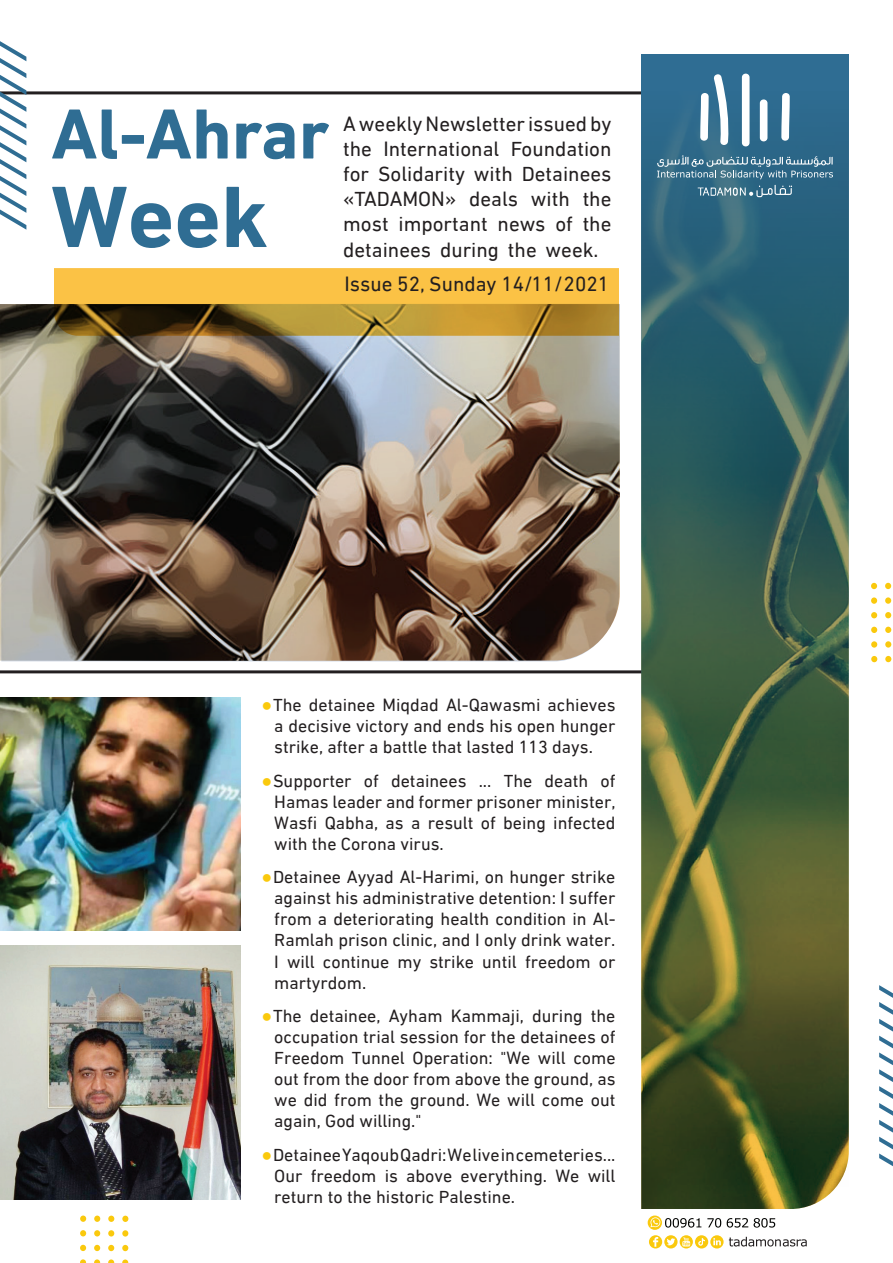
<style>
.page{position:relative;width:893px;height:1263px;background:#fff}
.page>*{position:absolute;margin:0;border:0;box-sizing:border-box;transform-origin:0 0}
.t1{font:700 88.5px "DIN Next LTW23";color:#2f6d93}
.t2{font:700 72px "DIN Next LTW23";color:#2f6d93}
.t3{font:21px/25.2px "DIN Next LTW23";color:#231f20;text-align:right}
.t4{font:18px/21px "DIN Next LTW23";color:#231f20}
.s1{font-family:"Arial";color:#fac90d}
</style>
<div class="page">
<svg style="left:0;top:91px;width:641px;height:582px"></svg>
<img style="left:1px;top:303px;width:618px;height:358px">
<svg style="left:54px;top:268px;width:565px;height:68px;background:#c79b37"></svg>
<svg style="left:0;top:41px;width:26px;height:189px"></svg>
<svg style="left:885px;top:583px;width:6px;height:6px"></svg>
<div style="left:885px;top:597px;width:6px;height:7px;background:#fac90d;border-radius:50%"></div>
<svg style="left:885px;top:612px;width:6px;height:6px"></svg>
<svg style="left:885px;top:627px;width:6px;height:6px"></svg>
<div style="left:885px;top:641px;width:6px;height:7px;background:#fac90d;border-radius:50%"></div>
<svg style="left:885px;top:656px;width:6px;height:6px"></svg>
<svg style="left:871px;top:583px;width:6px;height:6px"></svg>
<div style="left:871px;top:597px;width:6px;height:7px;background:#fac90d;border-radius:50%"></div>
<svg style="left:871px;top:612px;width:6px;height:6px"></svg>
<svg style="left:871px;top:627px;width:6px;height:6px"></svg>
<div style="left:871px;top:641px;width:6px;height:7px;background:#fac90d;border-radius:50%"></div>
<svg style="left:871px;top:656px;width:6px;height:6px"></svg>
<svg style="left:879px;top:985px;width:14px;height:181px"></svg>
<img style="left:641px;top:54px;width:208px;height:1155px">
<svg style="left:742px;top:74px;width:7px;height:72px"></svg>
<svg style="left:760px;top:99px;width:7px;height:42px"></svg>
<svg style="left:781px;top:93px;width:9px;height:48px"></svg>
<svg style="left:700px;top:74px;width:29px;height:71px"></svg>
<svg style="left:698px;top:185px;width:94px;height:12px"></svg>
<svg style="left:657px;top:155px;width:176px;height:24px;background:#55849c"></svg>
<svg style="left:707px;top:1218px;width:14px;height:9px"></svg>
<svg style="left:727px;top:1218px;width:21px;height:9px"></svg>
<svg style="left:754px;top:1218px;width:21px;height:9px"></svg>
<svg style="left:648px;top:1215px;width:14px;height:15px"></svg>
<svg style="left:650px;top:1217px;width:51px;height:10px"></svg>
<svg style="left:649px;top:1235px;width:158px;height:13px"></svg>
<div style="left:80px;top:1215px;width:6px;height:7px;background:#fac90d;border-radius:50%"></div>
<svg style="left:80px;top:1230px;width:6px;height:6px"></svg>
<svg style="left:80px;top:1245px;width:6px;height:6px"></svg>
<svg style="left:80px;top:1259px;width:6px;height:4px"></svg>
<div style="left:94px;top:1215px;width:6px;height:7px;background:#fac90d;border-radius:50%"></div>
<svg style="left:94px;top:1230px;width:6px;height:6px"></svg>
<svg style="left:94px;top:1245px;width:6px;height:6px"></svg>
<svg style="left:94px;top:1259px;width:6px;height:4px"></svg>
<div style="left:108px;top:1215px;width:6px;height:7px;background:#fac90d;border-radius:50%"></div>
<svg style="left:108px;top:1230px;width:6px;height:6px"></svg>
<svg style="left:108px;top:1245px;width:6px;height:6px"></svg>
<svg style="left:108px;top:1259px;width:6px;height:4px"></svg>
<div style="left:122px;top:1215px;width:6px;height:7px;background:#fac90d;border-radius:50%"></div>
<svg style="left:122px;top:1230px;width:6px;height:6px"></svg>
<svg style="left:122px;top:1245px;width:6px;height:6px"></svg>
<svg style="left:122px;top:1259px;width:6px;height:4px"></svg>
<img style="left:0;top:697px;width:240px;height:233px">
<img style="left:0;top:946px;width:240px;height:253px">
<h2 class="t2" style="left:51px;top:92px;width:280px">Al-Ahrar</h2>
<h1 class="t1" style="left:51px;top:165px;width:218px">Week</h1>
<p class="t3" style="left:343px;top:111px;width:270px">AweeklyNewsletterissuedby<br>Foundation</p>
<p class="t3" style="left:343px;top:136px;width:30px">the</p>
<p class="t3" style="left:343px;top:161px;width:270px">for Solidarity with Detainees</p>
<p class="t3" style="left:583px;top:186px;width:30px">the</p>
<p class="t3" style="left:383px;top:136px;width:117px">International</p>
<p class="t3" style="left:343px;top:186px;width:115px">«TADAMON»</p>
<p class="t3" style="left:469px;top:186px;width:51px">deals</p>
<p class="t3" style="left:531px;top:186px;width:40px">with</p>
<p class="t3" style="left:398px;top:212px;width:91px">important</p>
<p class="t3" style="left:555px;top:212px;width:19px">of</p>
<p class="t3" style="left:583px;top:212px;width:30px">the</p>
<p class="t3" style="left:343px;top:212px;width:257px;text-align:left">most<br>detainees during the week.</p>
<p class="t3" style="left:344px;top:271px;width:266px">Issue 52, Sunday 14/11/2021</p>
<p class="t3" style="left:498px;top:212px;width:49px">news</p>
<p class="t4" style="left:274px;top:694px;width:343px;text-align:justify;text-indent:-13px"><span class="s1">●</span>The detainee Miqdad Al-Qawasmi achieves a decisive victory and ends his open hunger strike, after a battle that lasted 113 days.</p>
<p class="t4" style="left:600px;top:770px;width:17px">of</p>
<p class="t4" style="left:274px;top:770px;width:343px;text-indent:-13px"><span class="s1">●</span>Supporter<br>Hamas leader and former prisoner minister,<br>Wasfi Qabha, as a result of being infected with the Corona virus.</p>
<p class="t4" style="left:261px;top:867px;width:355px;text-align:right"><span class="s1">●</span>Detainee Ayyad Al-Harimi, on hunger strike against his administrative detention I: suffer</p>
<p class="t4" style="left:274px;top:930px;width:343px">Ramlah prison clinic, and I only drink water.</p>
<p class="t4" style="left:364px;top:770px;width:17px">of</p>
<p class="t4" style="left:391px;top:770px;width:77px">detainees</p>
<p class="t4" style="left:504px;top:770px;width:30px">The</p>
<p class="t4" style="left:545px;top:770px;width:45px">death</p>
<p class="t4" style="left:479px;top:770px;width:14px">...</p>
<p class="t4" style="left:274px;top:909px;width:343px">from a deteriorating health condition in Al-</p>
<p class="t4" style="left:274px;top:951px;width:343px">I will continue my strike until freedom or martyrdom.</p>
<p class="t4" style="left:591px;top:1005px;width:26px">the</p>
<p class="t4" style="left:274px;top:1005px;width:343px;text-indent:-13px"><span class="s1">●</span>The<br>occupation trial session for the detainees of<br>Freedom Tunnel Operation: "We will come out from the door from above the ground, as we did from the ground. We will come out again, God willing ".</p>
<p class="t4" style="left:261px;top:1144px;width:356px;text-align:right"><span class="s1">●</span>DetaineeYaqoubQadri:Weliveincemeteries... will</p>
<p class="t4" style="left:310px;top:1005px;width:72px">detainee,</p>
<p class="t4" style="left:389px;top:1005px;width:55px">Ayham</p>
<p class="t4" style="left:451px;top:1005px;width:75px">Kammaji,</p>
<p class="t4" style="left:532px;top:1005px;width:52px">during</p>
<p class="t4" style="left:274px;top:1165px;width:242px">Our<br>return to the historic Palestine.</p>
<p class="t4" style="left:311px;top:1165px;width:67px">freedom</p>
<p class="t4" style="left:385px;top:1165px;width:15px">is</p>
<p class="t4" style="left:406px;top:1165px;width:48px">above</p>
<p class="t4" style="left:461px;top:1165px;width:88px">everything.</p>
<p class="t4" style="left:555px;top:1165px;width:26px">We</p>
</div>
